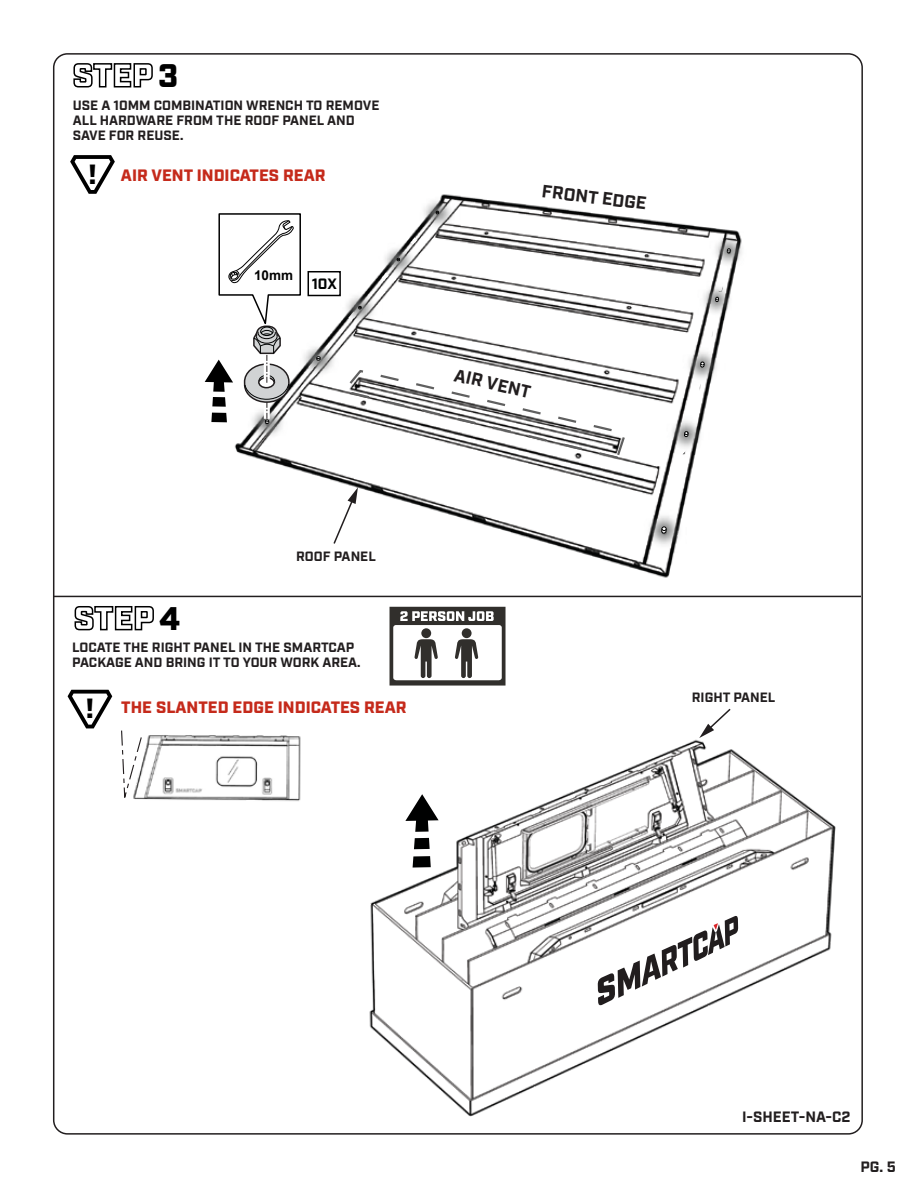
<style>
.page{position:relative;width:918px;height:1188px;background:#fff}
.page>*{position:absolute;margin:0;border:0;box-sizing:border-box;transform-origin:0 0}
.t1{font:900 32.7px "Industry";color:#000}
.t2{font:900 27.75px "Industry";color:#000}
.t3{font:700 17.85px "Industry";color:#221e1f}
.t4{font:900 16.5px "Industry";color:#c52a1b}
.t5{font:700 15px "Industry";color:#221e1f}
.t6{font:700 15px "Industry";color:#000303}
.t7{font:700 13.5px/15px "Industry";color:#221e1f}
.t8{font:700 13.5px "Arial";color:#000}
.s1{font-size:27.75px;color:#000}
</style>
<div class="page">
<svg style="left:703px;top:708px;width:28px;height:23px"></svg>
<img style="left:369px;top:731px;width:467px;height:386px">
<hr style="left:53px;top:596px;width:808px;height:1px;background:#221e1f">
<svg style="left:598px;top:915px;width:140px;height:91px"></svg>
<svg style="left:402px;top:792px;width:41px;height:80px"></svg>
<svg style="left:121px;top:730px;width:6px;height:68px"></svg>
<img style="left:331px;top:201px;width:336px;height:358px">
<svg style="left:536px;top:201px;width:120px;height:16px"></svg>
<svg style="left:340px;top:354px;width:288px;height:106px"></svg>
<svg style="left:332px;top:487px;width:26px;height:58px"></svg>
<svg style="left:68px;top:690px;width:44px;height:38px"></svg>
<svg style="left:70px;top:155px;width:45px;height:39px"></svg>
<img style="left:600px;top:467px;width:87px;height:111px">
<img style="left:234px;top:426px;width:97px;height:54px">
<svg style="left:661px;top:526px;width:6px;height:8px"></svg>
<img style="left:623px;top:372px;width:79px;height:125px">
<svg style="left:684px;top:431px;width:5px;height:6px"></svg>
<img style="left:640px;top:302px;width:76px;height:125px">
<svg style="left:700px;top:362px;width:5px;height:6px"></svg>
<img style="left:655px;top:238px;width:71px;height:124px">
<img style="left:667px;top:221px;width:75px;height:92px">
<svg style="left:726px;top:248px;width:5px;height:6px"></svg>
<img style="left:307px;top:247px;width:116px;height:122px">
<img style="left:335px;top:201px;width:126px;height:120px">
<img style="left:375px;top:194px;width:125px;height:80px">
<svg style="left:435px;top:194px;width:4px;height:21px"></svg>
<img style="left:302px;top:297px;width:81px;height:124px">
<svg style="left:309px;top:340px;width:12px;height:31px"></svg>
<svg style="left:204px;top:213px;width:98px;height:213px"></svg>
<img style="left:127px;top:735px;width:174px;height:66px">
<div style="left:308px;top:271px;width:33px;height:25px;background:#fff;border:2px solid #000"></div>
<svg style="left:73px;top:63px;width:80px;height:25px"></svg>
<svg style="left:74px;top:606px;width:80px;height:25px"></svg>
<svg style="left:390px;top:607px;width:116px;height:79px"></svg>
<h1 class="t1" style="left:158px;top:56px;width:21px">3</h1>
<p class="t7" style="left:73px;top:99px;width:308px">USE A 10MM COMBINATION WRENCH TO REMOVE<br>ALL HARDWARE FROM THE ROOF PANEL AND<br>SAVE FOR REUSE.</p>
<p class="t4" style="left:89px;top:165px;width:238px"><span class="s1">!</span> AIR VENT INDICATES REAR</p>
<p class="t8" style="left:254px;top:266px;width:41px">10mm</p>
<p class="t6" style="left:312px;top:275px;width:27px">10X</p>
<h3 class="t3" style="left:543px;top:180px;width:107px;rotate:7deg">FRONT EDGE</h3>
<h3 class="t3" style="left:457px;top:364px;width:79px;rotate:13deg">AIR VENT</h3>
<h1 class="t1" style="left:159px;top:599px;width:23px">4</h1>
<p class="t7" style="left:296px;top:549px;width:81px">ROOF PANEL</p>
<p class="t7" style="left:72px;top:641px;width:290px">LOCATE THE RIGHT PANEL IN THE SMARTCAP<br>PACKAGE AND BRING IT TO YOUR WORK AREA.</p>
<p class="t4" style="left:121px;top:697px;width:287px">THE SLANTED EDGE INDICATES REAR</p>
<h2 class="t2" style="left:86px;top:692px;width:9px">!</h2>
<p class="t7" style="left:692px;top:691px;width:85px">RIGHT PANEL</p>
<p class="t5" style="left:742px;top:1108px;width:110px">I-SHEET-NA-C2</p>
<p class="t5" style="left:860px;top:1158px;width:37px">PG. 5</p>
</div>
